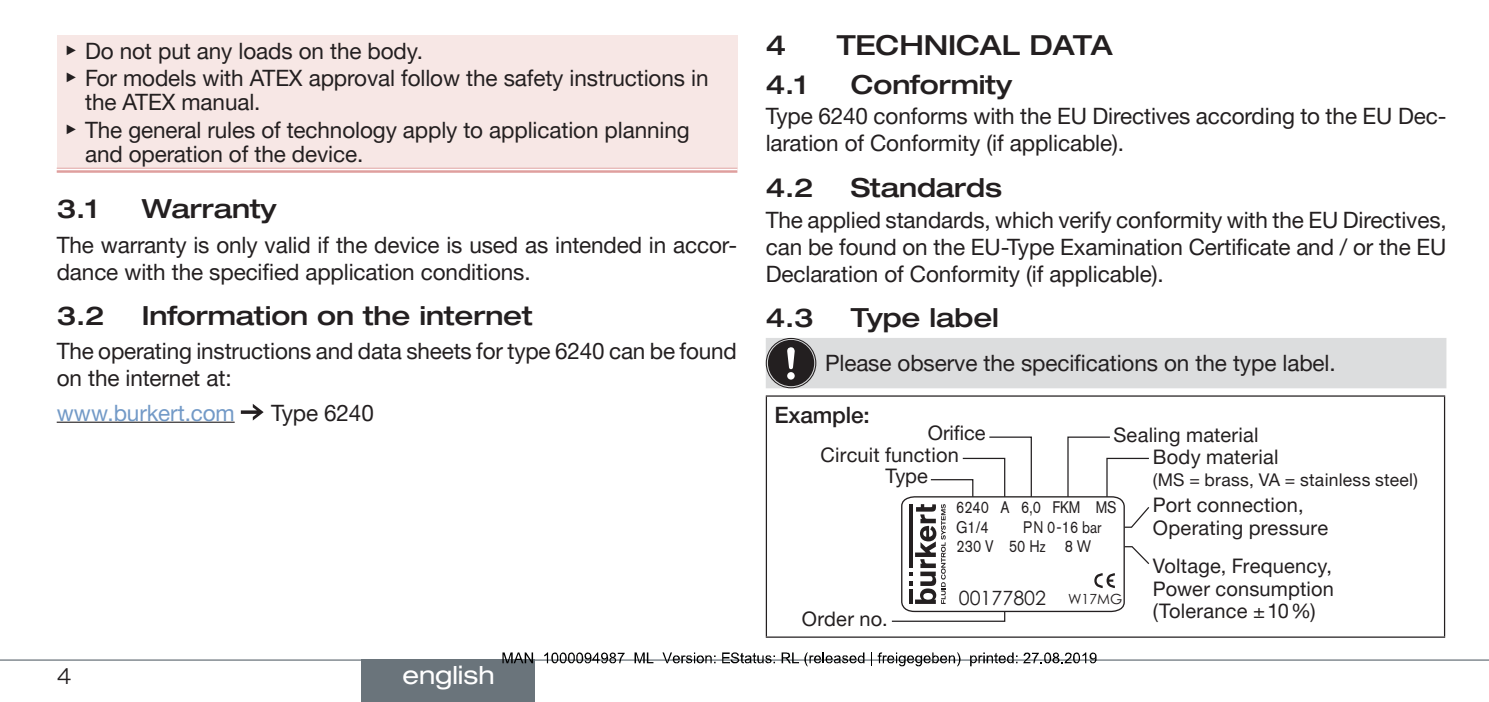
<style>
.page{position:relative;width:1489px;height:702px;background:#fff}
.page>*{position:absolute;margin:0;border:0;box-sizing:border-box;transform-origin:0 0}
.t1{font:500 expanded 27.5px "Helvetica Neue LTW1 G";letter-spacing:-.005em;color:#231f20}
.t2{font:500 expanded 26.25px "Helvetica Neue LTW1 G";letter-spacing:-.005em;color:#231f20}
.t3{font:expanded 25px "Helvetica Neue LTW1 G";color:#fff}
.t4{font:22.5px/27px "Helvetica Neue LTW1 G";letter-spacing:-.005em;color:#231f20}
.t5{font:22.5px "Helvetica Neue LTW1 G";letter-spacing:-.005em;color:#739ac7}
.t6{font:500 22.5px "Helvetica Neue LTW1 G";letter-spacing:-.005em;color:#231f20}
.t7{font:300 expanded 22.5px "Helvetica Neue LTW1 G";color:#231f20}
.t8{font:20px/22.5px "Helvetica Neue LTW1 G";letter-spacing:.01em;color:#231f20}
.t9{font:19.75px "Century Gothic";color:#231f20}
.t10{font:17.5px "Helvetica Neue LTW1 G";letter-spacing:.015em;color:#231f20}
.t11{font:16.75px "Akzidenz Grotesk BQ";color:#231f20;scale:.85 1}
.s1{font-family:"Arial Unicode MS"}
.s2{font-size:14px}
</style>
<div class="page">
<hr style="left:0;top:659px;width:1488px;height:1px;background:#6a747b">
<hr style="left:57px;top:421px;width:178px;height:2px;background:#231f20">
<div style="left:57px;top:35px;width:680px;height:135px;background:#f7e7e5"></div>
<div style="left:57px;top:168px;width:680px;height:5px;background:#fff"></div>
<hr style="left:57px;top:168px;width:680px;height:1px;background:#df9f9e">
<hr style="left:57px;top:170px;width:680px;height:3px;background:#df9f9e">
<svg style="left:241px;top:404px;width:22px;height:16px"></svg>
<div style="left:765px;top:338px;width:681px;height:50px;background:#dcddde"></div>
<hr style="left:765px;top:395px;width:679px;height:1px;background:#231f20">
<hr style="left:765px;top:396px;width:2px;height:240px;background:#231f20">
<hr style="left:1443px;top:396px;width:1px;height:240px;background:#231f20">
<hr style="left:765px;top:636px;width:679px;height:1px;background:#231f20">
<svg style="left:891px;top:436px;width:259px;height:186px"></svg>
<div style="left:361px;top:659px;width:174px;height:43px;background:#6a747b"></div>
<svg style="left:502px;top:652px;width:31px;height:11px"></svg>
<svg style="left:544px;top:652px;width:80px;height:11px"></svg>
<svg style="left:634px;top:652px;width:19px;height:11px"></svg>
<svg style="left:662px;top:652px;width:53px;height:11px"></svg>
<svg style="left:722px;top:652px;width:53px;height:11px"></svg>
<svg style="left:781px;top:652px;width:83px;height:14px"></svg>
<svg style="left:871px;top:652px;width:89px;height:14px"></svg>
<svg style="left:970px;top:652px;width:47px;height:14px"></svg>
<svg style="left:1023px;top:652px;width:73px;height:11px"></svg>
<p class="t4" style="left:64px;top:37px;width:646px"><span class="s1">▶</span> Do not put any loads on the body.<br><span class="s1">▶</span> For models with ATEX approval follow the safety instructions in</p>
<p class="t4" style="left:64px;top:88px;width:627px;text-indent:21px">the ATEX manual.<br><span class="s1">▶</span> The general rules of technology apply to application planning</p>
<p class="t4" style="left:85px;top:140px;width:280px">and operation of the device.</p>
<p class="t2" style="left:57px;top:192px;width:43px">3.1</p>
<p class="t2" style="left:142px;top:192px;width:136px">Warranty</p>
<p class="t4" style="left:57px;top:231px;width:682px">The warranty is only valid if the device is used as intended in accor&shy;dance with the specified application conditions.</p>
<p class="t2" style="left:57px;top:299px;width:49px">3.2</p>
<p class="t2" style="left:142px;top:299px;width:392px">Information on the internet</p>
<p class="t4" style="left:57px;top:338px;width:681px">The operating instructions and data sheets for type 6240 can be found on the internet at:</p>
<p class="t5" style="left:57px;top:398px;width:179px">www.burkert.com</p>
<p class="t4" style="left:271px;top:399px;width:104px">Type 6240</p>
<p class="t7" style="left:57px;top:661px;width:17px">4</p>
<p class="t3" style="left:402px;top:659px;width:94px">english</p>
<p class="t1" style="left:765px;top:28px;width:22px">4</p>
<p class="t1" style="left:836px;top:28px;width:277px">Technical data</p>
<p class="t2" style="left:765px;top:68px;width:43px">4.1</p>
<p class="t2" style="left:850px;top:68px;width:163px">Conformity</p>
<p class="t4" style="left:765px;top:103px;width:682px">Type 6240 conforms with the EU Directives according to the EU Dec&shy;laration of Conformity (if applicable).</p>
<p class="t2" style="left:765px;top:171px;width:49px">4.2</p>
<p class="t2" style="left:850px;top:171px;width:153px">Standards</p>
<p class="t4" style="left:765px;top:206px;width:682px;text-align:justify">The applied standards, which verify conformity with the EU Directives, can be found on the EU-Type Examination Certificate and / or the EU Declaration of Conformity (if applicable).</p>
<p class="t2" style="left:765px;top:301px;width:49px">4.3</p>
<p class="t2" style="left:850px;top:301px;width:149px">Type label</p>
<p class="t4" style="left:825px;top:349px;width:512px">Please observe the specifications on the type label.</p>
<p class="t6" style="left:774px;top:401px;width:97px">Example:</p>
<p class="t8" style="left:927px;top:422px;width:59px">Orifice</p>
<p class="t8" style="left:1152px;top:424px;width:127px;line-height:21px;text-indent:-40px">Sealing material<br>Body material</p>
<p class="t10" style="left:1152px;top:469px;width:266px">(MS = brass, VA = stainless steel)</p>
<p class="t8" style="left:820px;top:443px;width:140px">Circuit function</p>
<p class="t8" style="left:885px;top:464px;width:44px">Type</p>
<p class="t8" style="left:801px;top:607px;width:87px">Order no.</p>
<p class="t11" style="left:956px;top:497px;width:190px">6240 A 6,0 FKM MS</p>
<p class="t11" style="left:956px;top:517px;width:40px">G1/4</p>
<p class="t11" style="left:1023px;top:517px;width:94px">PN 0-16 bar</p>
<p class="t11" style="left:956px;top:536px;width:160px">230 V 50 Hz 8 W</p>
<p class="t9" style="left:958px;top:584px;width:165px">00177802 <span class="s2">W17MG</span></p>
<p class="t8" style="left:1152px;top:493px;width:177px">Port connection,<br>Operating pressure</p>
<p class="t8" style="left:1152px;top:555px;width:182px;text-align:justify">Voltage, Frequency, Power consumption (Tolerance ±10%)</p>
</div>
